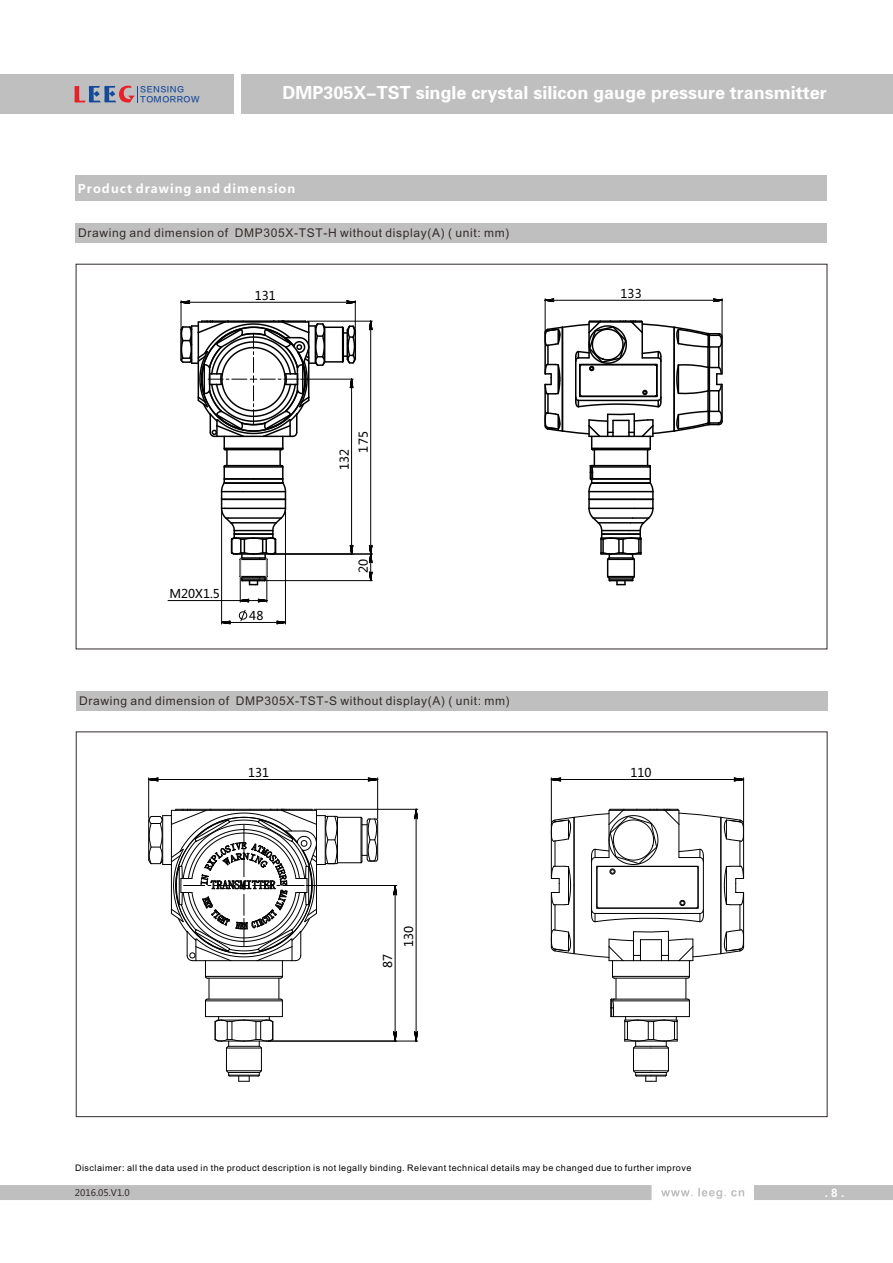
<style>
.page{position:relative;width:893px;height:1263px;background:#fff}
.page>*{position:absolute;margin:0;border:0;box-sizing:border-box;transform-origin:0 0}
.t1{font:18px "FZDHTJW GB1 0";color:#fff}
.t2{font:12px "Arial Unicode MS";letter-spacing:.055em;color:#332c2b}
.t3{font:12px "Microsoft Ya Hei";color:#000}
.t4{font:700 12px "Microsoft Ya Hei";letter-spacing:.09em;color:#fefefe}
.t5{font:700 11.7px "Arial";color:#fefefe}
.t6{font:9px "Arial Unicode MS";letter-spacing:.055em;color:#000}
.t7{font:9px "Microsoft Ya Hei";color:#332c2b}
.t8{font:7.95px/9.3px "FZLTZHJW GB1 0";letter-spacing:.055em;color:#15499a}
</style>
<div class="page">
<div style="left:0;top:74px;width:234px;height:40px;background:#c0bfbf"></div>
<div style="left:241px;top:74px;width:652px;height:40px;background:#c0bfbf"></div>
<svg style="left:0;top:1185px;width:893px;height:15px;background:#c6c5c5"></svg>
<div style="left:75px;top:176px;width:751px;height:25px;background:#c0bfbf"></div>
<svg style="left:74px;top:86px;width:64px;height:17px"></svg>
<div style="left:75px;top:224px;width:751px;height:19px;background:#c0bfbf"></div>
<svg style="left:544px;top:320px;width:179px;height:265px"></svg>
<hr style="left:589px;top:499px;width:64px;height:1px;background:#000">
<hr style="left:370px;top:321px;width:1px;height:233px;background:#000">
<hr style="left:307px;top:321px;width:65px;height:1px;background:#000">
<hr style="left:266px;top:580px;width:106px;height:1px;background:#000">
<hr style="left:272px;top:554px;width:100px;height:1px;background:#000">
<hr style="left:168px;top:600px;width:72px;height:1px;background:#000">
<svg style="left:367px;top:320px;width:6px;height:20px"></svg>
<svg style="left:367px;top:500px;width:6px;height:82px"></svg>
<svg style="left:179px;top:300px;width:178px;height:325px"></svg>
<hr style="left:545px;top:299px;width:1px;height:36px;background:#000">
<hr style="left:722px;top:299px;width:1px;height:36px;background:#000">
<hr style="left:545px;top:300px;width:177px;height:1px;background:#000">
<svg style="left:544px;top:298px;width:20px;height:6px"></svg>
<svg style="left:704px;top:298px;width:19px;height:6px"></svg>
<div style="left:76px;top:691px;width:751px;height:20px;background:#c0bfbf"></div>
<svg style="left:550px;top:809px;width:195px;height:273px"></svg>
<hr style="left:551px;top:778px;width:1px;height:45px;background:#000">
<hr style="left:743px;top:778px;width:1px;height:45px;background:#000">
<hr style="left:551px;top:779px;width:193px;height:1px;background:#000">
<svg style="left:551px;top:777px;width:11px;height:5px"></svg>
<svg style="left:733px;top:777px;width:11px;height:5px"></svg>
<svg style="left:148px;top:809px;width:231px;height:273px"></svg>
<hr style="left:268px;top:1041px;width:150px;height:1px;background:#000">
<hr style="left:314px;top:809px;width:104px;height:1px;background:#000">
<hr style="left:416px;top:809px;width:1px;height:232px;background:#000">
<hr style="left:306px;top:885px;width:91px;height:1px;background:#000">
<hr style="left:395px;top:885px;width:1px;height:156px;background:#000">
<hr style="left:377px;top:778px;width:1px;height:41px;background:#000">
<hr style="left:148px;top:778px;width:1px;height:40px;background:#000">
<hr style="left:149px;top:779px;width:229px;height:1px;background:#000">
<svg style="left:413px;top:808px;width:6px;height:17px"></svg>
<svg style="left:413px;top:1026px;width:6px;height:16px"></svg>
<svg style="left:393px;top:885px;width:5px;height:15px"></svg>
<svg style="left:392px;top:1026px;width:6px;height:16px"></svg>
<svg style="left:367px;top:777px;width:11px;height:5px"></svg>
<svg style="left:148px;top:777px;width:11px;height:5px"></svg>
<p class="t8" style="left:140px;top:85px;width:61px">SENSING<br>TOMORROW</p>
<h1 class="t1" style="left:283px;top:83px;width:546px">DMP305X-TST single crystal silicon gauge pressure transmitter</h1>
<h2 class="t4" style="left:78px;top:183px;width:219px">Product drawing and dimension</h2>
<h2 class="t2" style="left:78px;top:229px;width:433px">Drawing and dimension of DMP305X-TST-H without display(A) ( unit: mm)</h2>
<h2 class="t3" style="left:255px;top:290px;width:23px">131</h2>
<h2 class="t3" style="left:169px;top:588px;width:52px">M20X1.5</h2>
<h2 class="t3" style="left:249px;top:610px;width:16px">48</h2>
<h2 class="t3" style="left:339px;top:470px;width:23px;rotate:-90deg">132</h2>
<h2 class="t3" style="left:358px;top:452px;width:23px;rotate:-90deg">175</h2>
<h2 class="t3" style="left:358px;top:573px;width:16px;rotate:-90deg">20</h2>
<h2 class="t2" style="left:79px;top:696px;width:432px">Drawing and dimension of DMP305X-TST-S without display(A) ( unit: mm)</h2>
<h2 class="t3" style="left:248px;top:767px;width:23px">131</h2>
<h2 class="t3" style="left:382px;top:968px;width:16px;rotate:-90deg">87</h2>
<h2 class="t3" style="left:403px;top:947px;width:23px;rotate:-90deg">130</h2>
<h2 class="t3" style="left:621px;top:288px;width:23px">133</h2>
<h2 class="t3" style="left:630px;top:767px;width:23px">110</h2>
<p class="t6" style="left:75px;top:1165px;width:618px">Disclaimer: all the data used in the product description is not legally binding. Relevant technical details may be changed due to further improve</p>
<p class="t7" style="left:75px;top:1189px;width:56px">2016.05.V1.0</p>
<p class="t5" style="left:825px;top:1188px;width:21px">. 8 .</p>
</div>
